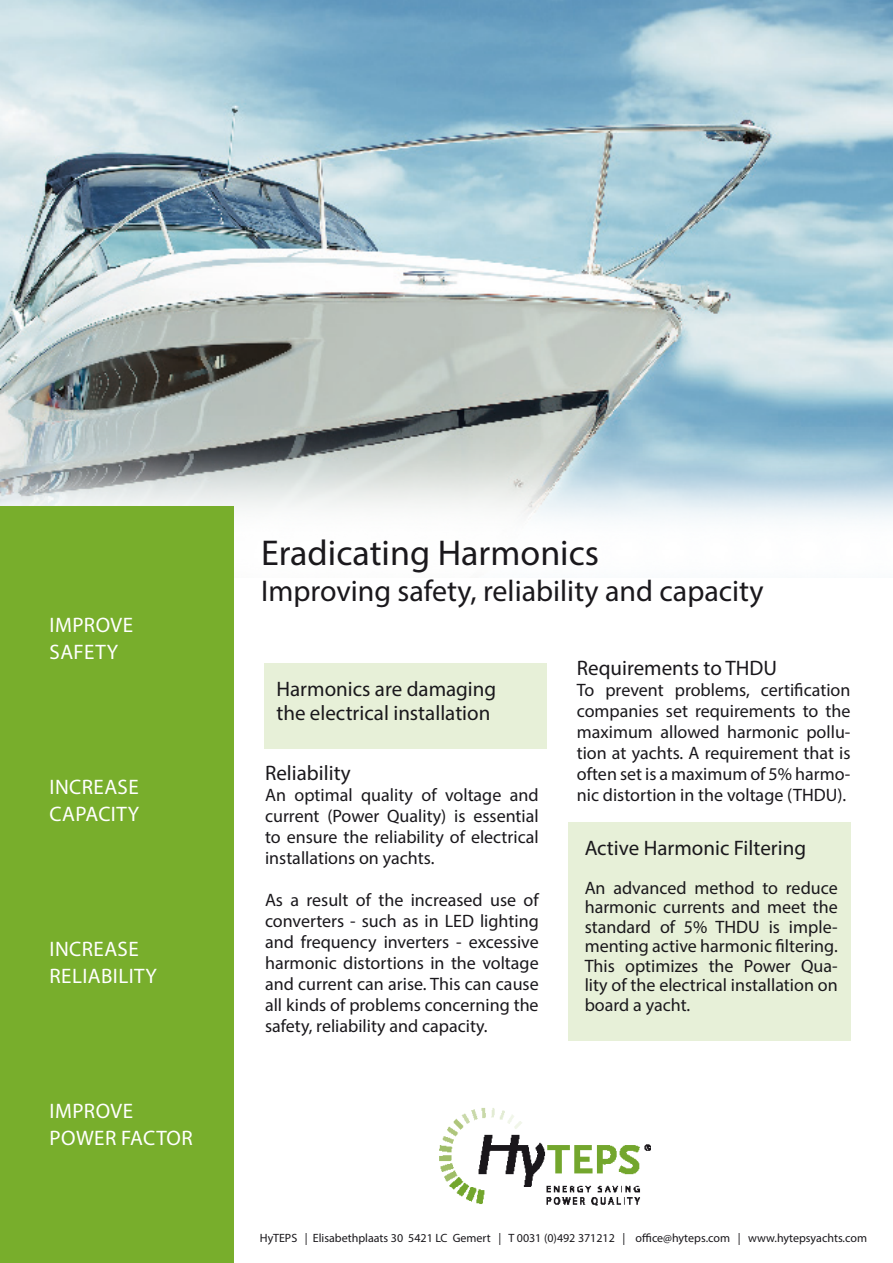
<style>
.page{position:relative;width:893px;height:1263px;background:#fff}
.page>*{position:absolute;margin:0;border:0;box-sizing:border-box;transform-origin:0 0}
.t1{font:36px "Myriad Pro";color:#1a181c}
.t2{font:30px "Myriad Pro";color:#1a181c}
.platte_tekst{font:21px/24px "Myriad Pro";color:#1a181c}
.platte_tekst-2{font:21px/27px "Myriad Pro";letter-spacing:.02em;color:#fff}
.tussenkopje{font:21px "Myriad Pro";color:#1a181c}
.platte_tekst-3{font:18px/21px "Myriad Pro";color:#1a181c;text-align:justify}
.tussenkopje-2{font:18px/21px "Myriad Pro";color:#1a181c;text-align:justify}
.t3{font:12px "Myriad Pro";color:#1a181c}
</style>
<div class="page">
<img style="left:439px;top:1108px;width:211px;height:98px">
<div style="left:568px;top:822px;width:282px;height:218px;background:#e7f0d8"></div>
<img style="left:0;top:0;width:893px;height:519px">
<div style="left:0;top:507px;width:234px;height:756px;background:#78ae2c"></div>
<div style="left:264px;top:663px;width:282px;height:85px;background:#e7f0d8"></div>
<p class="platte_tekst-2" style="left:50px;top:611px;width:85px">IMPROVE<br>SAFETY</p>
<p class="platte_tekst-2" style="left:50px;top:773px;width:91px">INCREASE<br>CAPACITY</p>
<p class="platte_tekst-2" style="left:50px;top:935px;width:109px">INCREASE<br>RELIABILITY</p>
<p class="platte_tekst-2" style="left:50px;top:1097px;width:145px">IMPROVE<br>POWER FACTOR</p>
<p class="t1" style="left:261px;top:530px;width:340px">Eradicating Harmonics</p>
<p class="t2" style="left:261px;top:572px;width:504px">Improving safety, reliability and capacity</p>
<p class="platte_tekst" style="left:276px;top:677px;width:221px">Harmonics are damaging the electrical installation</p>
<p class="tussenkopje" style="left:265px;top:760px;width:87px">Reliability</p>
<p class="platte_tekst-3" style="left:265px;top:784px;width:275px">An optimal quality of voltage and current (Power Quality) is essential to ensure the reliability of electrical installations on yachts.</p>
<p class="platte_tekst-3" style="left:265px;top:889px;width:275px">As a result of the increased use of converters - such as in LED lighting and frequency inverters - excessive harmonic distortions in the voltage and current can arise. This can cause all kinds of problems concerning the safety, reliability and capacity.</p>
<p class="tussenkopje" style="left:577px;top:655px;width:202px">Requirements to THDU</p>
<p class="tussenkopje-2" style="left:577px;top:679px;width:275px">To prevent problems, certification companies set requirements to the maximum allowed harmonic pollu&shy;tion at yachts. A requirement that is often set is a maximum of 5% harmo&shy;nic distortion in the voltage (THDU).</p>
<p class="platte_tekst" style="left:585px;top:835px;width:223px">Active Harmonic Filtering</p>
<p class="platte_tekst-3" style="left:585px;top:878px;width:255px;line-height:19.5px">An advanced method to reduce harmonic currents and meet the standard of 5% THDU is imple&shy;menting active harmonic filtering.<br>This optimizes the Power Qua&shy;lity of the electrical installation on board a yacht.</p>
<p class="t3" style="left:260px;top:1230px;width:609px">HyTEPS | Elisabethplaats 30 5421 LC Gemert | T 0031 (0)492 371212 | office@hyteps.com | www.hytepsyachts.com</p>
</div>
